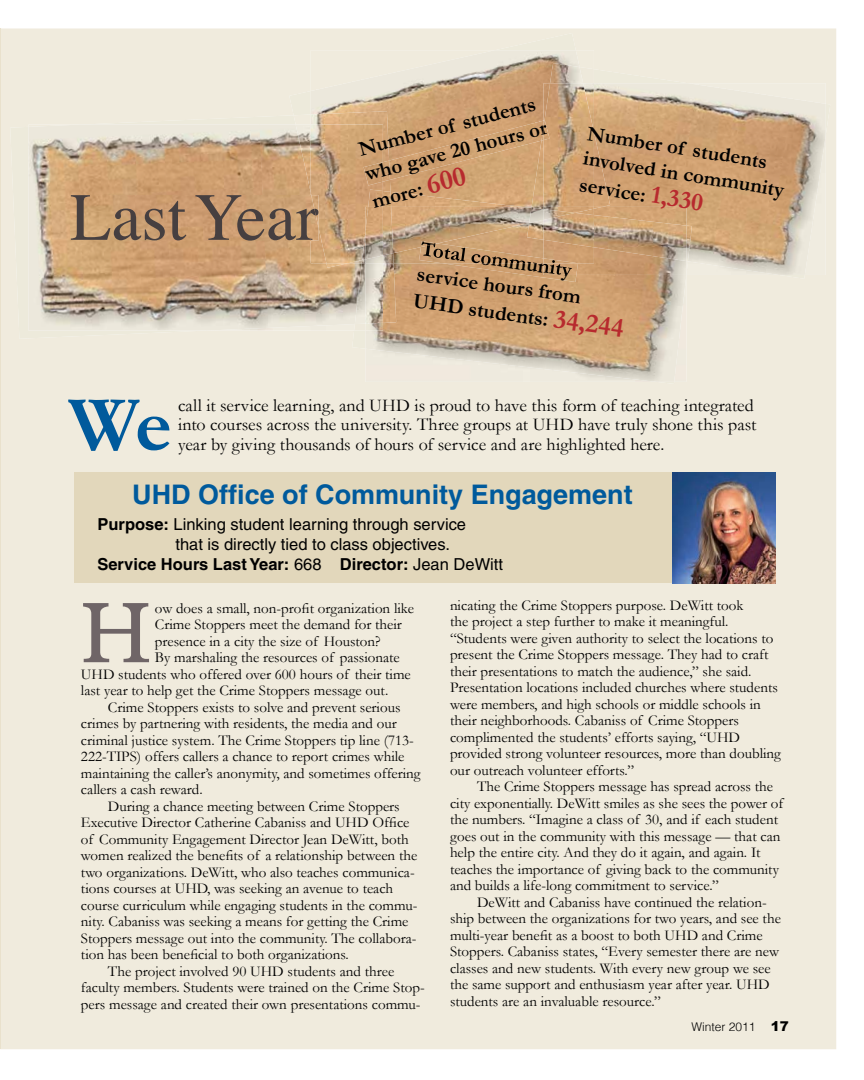
<style>
.page{position:relative;width:864px;height:1080px;background:#fff}
.page>*{position:absolute;margin:0;border:0;box-sizing:border-box;transform-origin:0 0}
.t1{font:92.25px "CW Bookman";color:#6f6567}
.t2{font:700 79.35px "Garamond";color:#005a9c}
.t3{font:67.5px "Times";color:#463f40}
.t4{font:700 27px "Helvetica";color:#005a9c}
.t5{font:700 21px/26.1px "Garamond";color:#000}
.t6{font:18px/19.5px "Garamond";color:#000}
.t7{font:16.5px "Helvetica";color:#000}
.t8{font:700 16.5px "Helvetica";color:#000}
.t9{font:15px/16.5px "Garamond";color:#000}
.t10{font:300 12px "Helvetica";color:#000}
.s1{font-size:28.5px;color:#b72a2e}
.s2{font-size:25.5px;color:#b72a2e}
.s3{font-size:27px;color:#b72a2e}
.s4{font-weight:700}
.s5{font-weight:400}
.s6{font-family:"Arial";font-weight:900;font-size:13.5px}
</style>
<div class="page">
<div style="left:1px;top:28px;width:835px;height:1021px;background:#f0ebdd"></div>
<hr style="left:0;top:28px;width:1px;height:1021px;background:#e9e1cc">
<img style="left:296px;top:326px;width:58px;height:5px">
<div style="left:10px;top:115px;width:286px;height:224px;background:#f0ebdd"></div>
<img style="left:28px;top:125px;width:241px;height:206px">
<img style="left:259px;top:125px;width:58px;height:203px">
<img style="left:314px;top:263px;width:41px;height:63px">
<img style="left:71px;top:195px;width:225px;height:46px">
<img style="left:352px;top:331px;width:322px;height:53px">
<svg style="left:354px;top:324px;width:11px;height:7px"></svg>
<img style="left:355px;top:263px;width:10px;height:61px">
<img style="left:365px;top:263px;width:321px;height:119px">
<img style="left:365px;top:323px;width:18px;height:8px">
<img style="left:442px;top:263px;width:134px;height:19px">
<div style="left:74px;top:472px;width:700px;height:112px;background:#e2d7bb"></div>
<img style="left:394px;top:253px;width:25px;height:10px">
<svg style="left:383px;top:253px;width:11px;height:10px"></svg>
<img style="left:419px;top:243px;width:125px;height:20px">
<div style="left:289px;top:33px;width:287px;height:82px;background:#f0ebdd"></div>
<img style="left:294px;top:115px;width:17px;height:10px">
<img style="left:296px;top:125px;width:52px;height:143px">
<img style="left:311px;top:50px;width:269px;height:157px">
<img style="left:311px;top:111px;width:79px;height:80px">
<img style="left:311px;top:125px;width:72px;height:138px">
<img style="left:311px;top:195px;width:8px;height:33px">
<img style="left:383px;top:191px;width:139px;height:16px">
<img style="left:362px;top:190px;width:21px;height:70px">
<img style="left:393px;top:207px;width:138px;height:46px">
<img style="left:383px;top:207px;width:10px;height:49px">
<img style="left:365px;top:207px;width:18px;height:52px">
<img style="left:421px;top:241px;width:16px;height:6px">
<img style="left:389px;top:121px;width:143px;height:59px">
<img style="left:383px;top:161px;width:7px;height:21px">
<img style="left:364px;top:162px;width:19px;height:23px">
<img style="left:578px;top:263px;width:16px;height:12px">
<img style="left:544px;top:263px;width:34px;height:12px">
<img style="left:544px;top:247px;width:50px;height:16px">
<img style="left:544px;top:258px;width:34px;height:5px">
<img style="left:594px;top:69px;width:236px;height:210px">
<img style="left:583px;top:67px;width:11px;height:16px">
<img style="left:527px;top:220px;width:17px;height:20px">
<img style="left:532px;top:63px;width:51px;height:144px">
<svg style="left:522px;top:207px;width:22px;height:2px"></svg>
<img style="left:529px;top:208px;width:15px;height:15px">
<img style="left:541px;top:127px;width:3px;height:14px">
<img style="left:594px;top:83px;width:232px;height:192px">
<img style="left:594px;top:207px;width:92px;height:8px">
<img style="left:686px;top:226px;width:6px;height:35px">
<img style="left:594px;top:215px;width:92px;height:46px">
<img style="left:544px;top:83px;width:50px;height:164px">
<img style="left:594px;top:132px;width:16px;height:75px">
<svg style="left:594px;top:207px;width:8px;height:2px"></svg>
<img style="left:544px;top:209px;width:31px;height:11px">
<img style="left:544px;top:120px;width:6px;height:20px">
<img style="left:673px;top:472px;width:103px;height:112px">
<h3 class="t3" style="left:70px;top:154px;width:250px">Last Year</h3>
<h3 class="t5" style="left:356px;top:136px;width:189px;line-height:25.5px;rotate:-14deg">Number of students who gave 20 hours or</h3>
<h3 class="t5" style="left:369px;top:188px;width:98px;rotate:-14deg">more: <span class="s1">600</span></h3>
<h3 class="t5" style="left:590px;top:120px;width:205px;rotate:9deg">Number of students involved in community service: <span class="s2">1,330</span></h3>
<h3 class="t5" style="left:419px;top:260px;width:214px;line-height:27px;rotate:8deg">service hours from<br>UHD students: <span class="s3">34,244</span></h3>
<h2 class="t2" style="left:68px;top:377px;width:105px">We</h2>
<p class="t6" style="left:178px;top:395px;width:580px">call it service learning, and UHD is proud to have this form of teaching integrated into courses across the university. Three groups at UHD have truly shone this past year by giving thousands of hours of service and are highlighted here.</p>
<h3 class="t4" style="left:132px;top:478px;width:502px">UHD Office of Community Engagement</h3>
<p class="t7" style="left:98px;top:515px;width:370px"><span class="s4">Purpose:</span> Linking student learning through service</p>
<p class="t7" style="left:175px;top:535px;width:276px">that is directly tied to class objectives.</p>
<p class="t8" style="left:97px;top:554px;width:407px">Service Hours Last Year: <span class="s5">668</span> Director: <span class="s5">Jean DeWitt</span></p>
<h1 class="t1" style="left:81px;top:561px;width:71px">H</h1>
<p class="t9" style="left:155px;top:600px;width:261px">ow does a small, non-profit organization like</p>
<p class="t9" style="left:155px;top:616px;width:249px">Crime Stoppers meet the demand for their</p>
<p class="t9" style="left:155px;top:633px;width:227px">presence in a city the size of Houston?</p>
<p class="t9" style="left:155px;top:649px;width:246px">By marshaling the resources of passionate</p>
<p class="t9" style="left:81px;top:666px;width:331px">UHD students who offered over 600 hours of their time</p>
<p class="t9" style="left:81px;top:682px;width:309px">last year to help get the Crime Stoppers message out.</p>
<p class="t9" style="left:108px;top:699px;width:294px">Crime Stoppers exists to solve and prevent serious</p>
<p class="t9" style="left:81px;top:715px;width:317px">crimes by partnering with residents, the media and our</p>
<p class="t9" style="left:81px;top:732px;width:334px">criminal justice system. The Crime Stoppers tip line (713-</p>
<p class="t9" style="left:81px;top:748px;width:325px">222-TIPS) offers callers a chance to report crimes while</p>
<p class="t9" style="left:81px;top:765px;width:341px">maintaining the caller’s anonymity, and sometimes offering</p>
<p class="t9" style="left:81px;top:781px;width:123px">callers a cash reward.</p>
<p class="t9" style="left:108px;top:798px;width:293px">During a chance meeting between Crime Stoppers</p>
<p class="t9" style="left:81px;top:814px;width:330px">Executive Director Catherine Cabaniss and UHD Office</p>
<p class="t9" style="left:81px;top:831px;width:329px">of Community Engagement Director Jean DeWitt, both</p>
<p class="t9" style="left:81px;top:847px;width:338px">women realized the benefits of a relationship between the</p>
<p class="t9" style="left:81px;top:864px;width:335px">two organizations. DeWitt, who also teaches communica-</p>
<p class="t9" style="left:81px;top:880px;width:314px">tions courses at UHD, was seeking an avenue to teach</p>
<p class="t9" style="left:81px;top:897px;width:338px">course curriculum while engaging students in the commu-</p>
<p class="t9" style="left:81px;top:913px;width:329px">nity. Cabaniss was seeking a means for getting the Crime</p>
<p class="t9" style="left:81px;top:930px;width:337px">Stoppers message out into the community. The collabora-</p>
<p class="t9" style="left:81px;top:946px;width:269px">tion has been beneficial to both organizations.</p>
<p class="t9" style="left:108px;top:963px;width:288px">The project involved 90 UHD students and three</p>
<p class="t9" style="left:81px;top:979px;width:345px">faculty members. Students were trained on the Crime Stop-</p>
<p class="t9" style="left:81px;top:996px;width:341px">pers message and created their own presentations commu-</p>
<p class="t9" style="left:450px;top:597px;width:333px">nicating the Crime Stoppers purpose. DeWitt took<br>the project a step further to make it meaningful. “Students were given authority to select the locations to present the Crime Stoppers message. They had to craft their presentations to match the audience,” she said.<br>Presentation locations included churches where students were members, and high schools or middle schools in their neighborhoods. Cabaniss of Crime Stoppers complimented the students’ efforts saying, “UHD provided strong volunteer resources, more than doubling our outreach volunteer efforts.”</p>
<p class="t9" style="left:450px;top:778px;width:335px;text-indent:27px">The Crime Stoppers message has spread across the city exponentially. DeWitt smiles as she sees the power of the numbers. “Imagine a class of 30, and if each student goes out in the community with this message — that can help the entire city. And they do it again, and again. It teaches the importance of giving back to the community and builds a life-long commitment to service.”</p>
<p class="t9" style="left:450px;top:894px;width:332px;text-indent:27px">DeWitt and Cabaniss have continued the relation&shy;ship between the organizations for two years, and see the multi-year benefit as a boost to both UHD and Crime Stoppers. Cabaniss states, “Every semester there are new classes and new students. With every new group we see the same support and enthusiasm year after year. UHD students are an invaluable resource.”</p>
<p class="t10" style="left:692px;top:1019px;width:99px">Winter 2011 <span class="s6">17</span></p>
</div>
